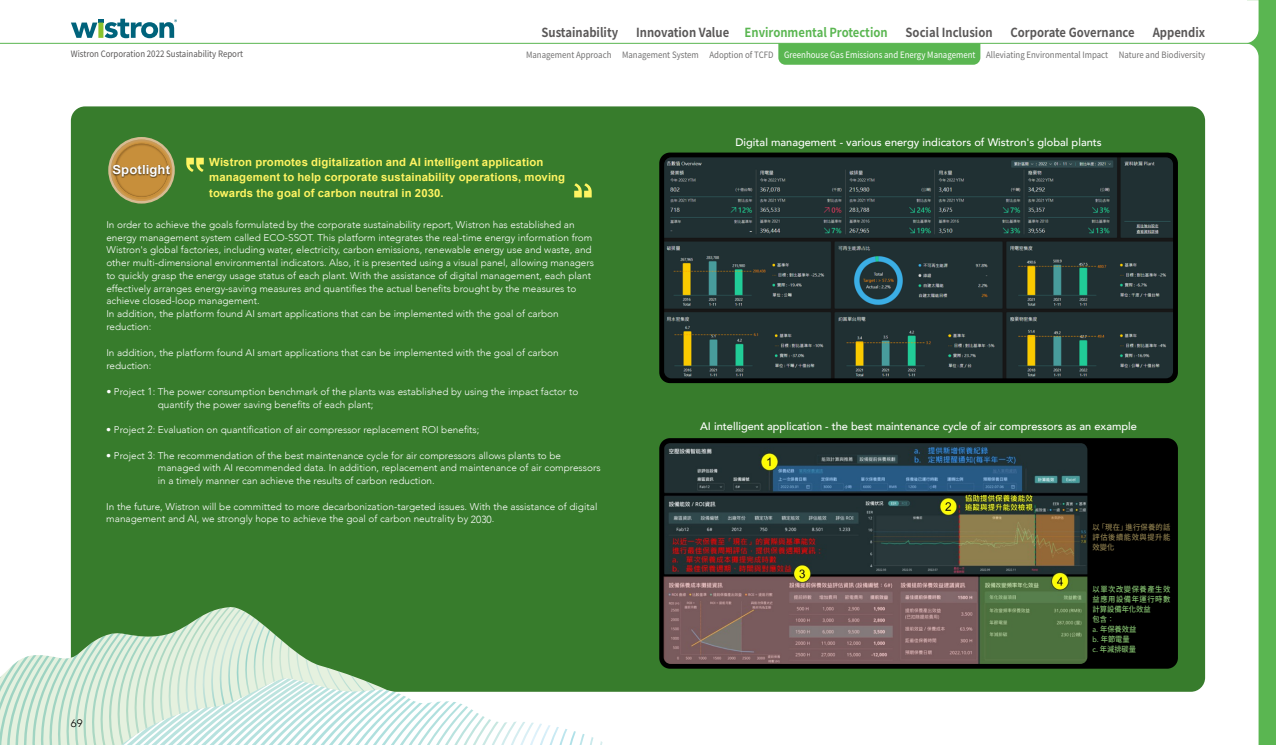
<style>
.page{position:relative;width:1276px;height:745px;background:#fff}
.page>*{position:absolute;margin:0;border:0;box-sizing:border-box;transform-origin:0 0}
.t1{font:700 12.5px "Source Han Sans TC";color:#595757;scale:.9 1}
.t2{font:700 12.5px "Source Han Sans TC";color:#5ab651;scale:.9 1}
.t3{font:700 12.5px "Arial";letter-spacing:.005em;color:#fff;scale:1.05 1}
.t4{font:700 11.25px/15.2px "Arial";letter-spacing:.01em;color:#fff462}
.t5{font:500 10.88px "Avenir";color:#fff}
.t6{font:300 10.75px "Avenir";color:#000;scale:1.05 1}
.t7{font:300 9.75px/12.8px "Avenir";color:#fff}
.t8{font:8.75px "Source Han Sans TC";color:#727171;scale:.9 1}
.t9{font:8.75px "Source Han Sans TC";color:#595757;scale:.9 1}
.t10{font:500 7.75px/10px "Source Han Sans TC";color:#86c471;scale:.94 1}
.t11{font:500 7.75px/10px "Source Han Sans TC";letter-spacing:.075em;color:#8f7f4e;text-align:justify;scale:.94 1}
.s1{color:#595757}
.s2{color:#fff}
.s3{font-size:10.25px}
.s4{font-family:"Taipei Sans TC Beta";font-weight:400}
.s5{font-family:"Avenir";font-size:7.62px}
</style>
<div class="page">
<div style="left:1247px;top:0;width:29px;height:744px;background:#5ab651"></div>
<svg style="left:0;top:0;width:1258px;height:43px"></svg>
<div style="left:1247px;top:44px;width:11px;height:700px;background:#fff"></div>
<hr style="left:0;top:43px;width:1267px;height:1px;background:#5ab651">
<div style="left:778px;top:43px;width:202px;height:22px;background:#5ab651"></div>
<svg style="left:71px;top:19px;width:106px;height:19px"></svg>
<div style="left:71px;top:106px;width:1134px;height:585px;background:#377c2c;border-radius:14px"></div>
<svg style="left:0;top:606px;width:607px;height:138px"></svg>
<div style="left:659px;top:438px;width:519px;height:230px;background:#000;border-radius:11px"></div>
<svg style="left:186px;top:158px;width:18px;height:14px"></svg>
<svg style="left:574px;top:183px;width:18px;height:14px"></svg>
<svg style="left:108px;top:137px;width:67px;height:66px"></svg>
<svg style="left:111px;top:139px;width:61px;height:62px"></svg>
<svg style="left:115px;top:143px;width:53px;height:54px"></svg>
<svg style="left:115px;top:144px;width:53px;height:52px"></svg>
<div style="left:111px;top:163px;width:61px;height:15px;background:#000;opacity:.75"></div>
<div style="left:659px;top:152px;width:519px;height:231px;background:#000;border-radius:11px"></div>
<img style="left:664px;top:157px;width:509px;height:221px">
<img style="left:663px;top:443px;width:424px;height:220px">
<p class="t1" style="left:541px;top:25px;width:87px">Sustainability</p>
<p class="t2" style="left:636px;top:25px;width:281px"><span class="s1">Innovation Value</span> Environmental Protection</p>
<p class="t1" style="left:905px;top:25px;width:98px">Social Inclusion</p>
<p class="t1" style="left:1010px;top:25px;width:140px">Corporate Governance</p>
<p class="t1" style="left:1152px;top:25px;width:60px">Appendix</p>
<p class="t9" style="left:71px;top:49px;width:193px">Wistron Corporation 2022 Sustainability Report</p>
<p class="t8" style="left:526px;top:50px;width:756px">Management Approach Management System Adoption of TCFD <span class="s2">Greenhouse Gas Emissions and Energy Management</span> Alleviating Environmental Impact Nature and Biodiversity</p>
<p class="t4" style="left:209px;top:155px;width:358px">Wistron promotes digitalization and AI intelligent application management to help corporate sustainability operations, moving towards the goal of carbon neutral in 2030.</p>
<p class="t7" style="left:106px;top:218px;width:489px">In order to achieve the goals formulated by the corporate sustainability report, Wistron has established an energy management system called ECO-SSOT. This platform integrates the real-time energy information from Wistron's global factories, including water, electricity, carbon emissions, renewable energy use and waste, and other multi-dimensional environmental indicators. Also, it is presented using a visual panel, allowing managers to quickly grasp the energy usage status of each plant. With the assistance of digital management, each plant effectively arranges energy-saving measures and quantifies the actual benefits brought by the measures to achieve closed-loop management.<br>In addition, the platform found AI smart applications that can be implemented with the goal of carbon reduction:</p>
<p class="t7" style="left:106px;top:346px;width:454px">In addition, the platform found AI smart applications that can be implemented with the goal of carbon reduction:</p>
<p class="t7" style="left:158px;top:385px;width:422px;text-indent:-52px">• Project <span class="s3">1</span>: The power consumption benchmark of the plants was established by using the impact factor to quantify the power saving benefits of each plant;</p>
<p class="t7" style="left:106px;top:423px;width:375px">• Project <span class="s3">2</span>: Evaluation on quantification of air compressor replacement ROI benefits;</p>
<p class="t7" style="left:158px;top:448px;width:444px;text-indent:-52px">• Project <span class="s3">3</span>: The recommendation of the best maintenance cycle for air compressors allows plants to be managed with AI recommended data. In addition, replacement and maintenance of air compressors in a timely manner can achieve the results of carbon reduction.</p>
<p class="t7" style="left:106px;top:499px;width:492px">In the future, Wistron will be committed to more decarbonization-targeted issues. With the assistance of digital management and AI, we strongly hope to achieve the goal of carbon neutrality by <span class="s3">2030</span>.</p>
<p class="t3" style="left:112px;top:161px;width:56px">Spotlight</p>
<p class="t6" style="left:71px;top:716px;width:13px">69</p>
<p class="t5" style="left:735px;top:132px;width:368px">Digital management - various energy indicators of Wistron's global plants</p>
<p class="t5" style="left:700px;top:417px;width:438px">AI intelligent application - the best maintenance cycle of air compressors as an example</p>
<p class="t11" style="left:1092px;top:522px;width:84px">以<span class="s4">「</span>現在<span class="s4">」</span>進行保養的話評估後續能效與提升能效變化</p>
<p class="t10" style="left:1092px;top:584px;width:84px">以單次改變保養產生效益應用設備年運行時數計算設備年化效益<br>包含<span class="s4">：<br></span><span class="s5">a.</span> 年保養效益<br><span class="s5">b.</span> 年節電量<br><span class="s5">c.</span> 年減排碳量</p>
</div>
